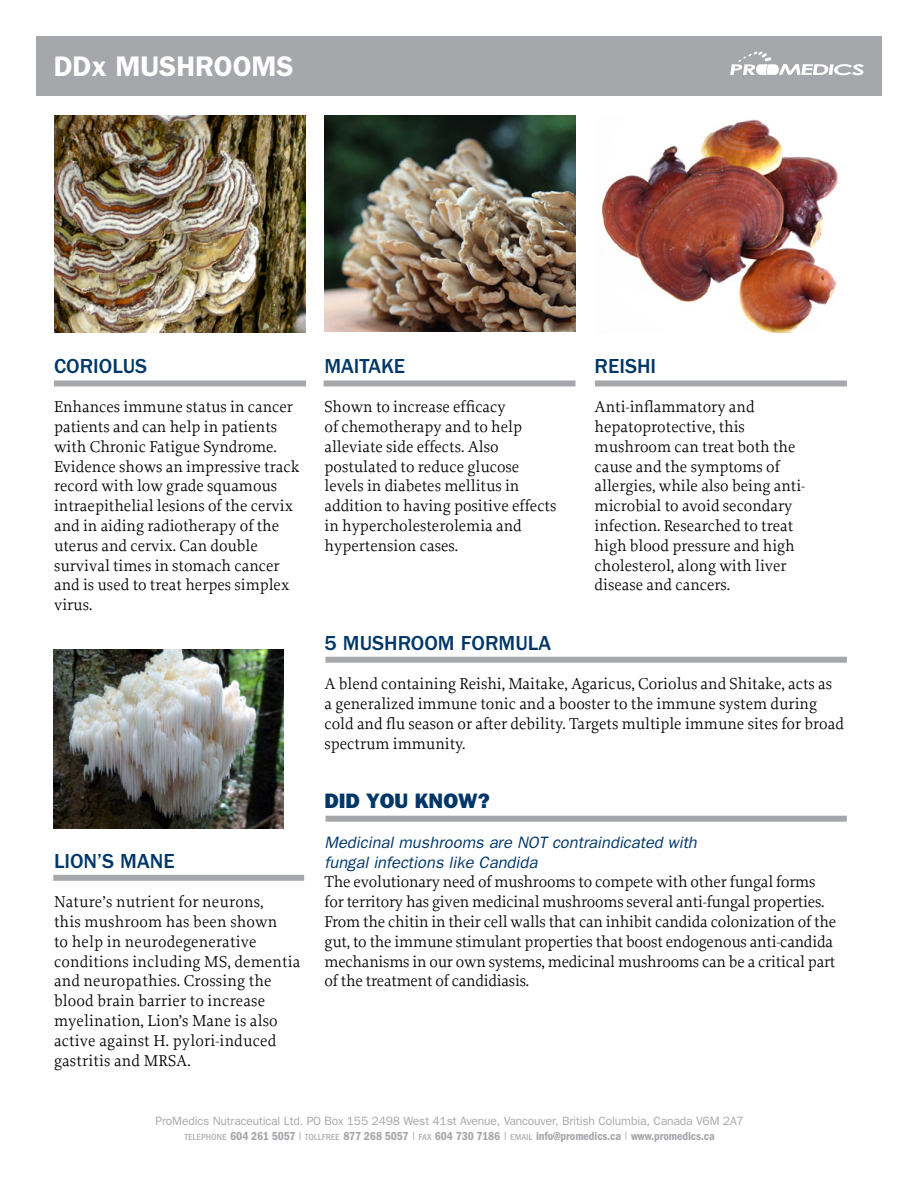
<style>
.page{position:relative;width:918px;height:1188px;background:#fff}
.page>*{position:absolute;margin:0;border:0;box-sizing:border-box;transform-origin:0 0}
.t1{font:600 28.5px "Franklin Gothic";color:#fff}
.t2{font:500 21px "Franklin Gothic";color:#003768}
.t3{font:800 21px "Franklin Gothic";color:#003768}
.t4{font:16.5px/19.8px "Proforma";color:#000}
.t5{font:italic 16.5px/19.8px "Franklin Gothic";color:#003768}
.t6{font:12px/15px "Franklin Gothic";letter-spacing:-.01em;color:#a5a7aa;text-align:center}
.s1{font-family:"Franklin Gothic SC";font-stretch:condensed}
.s2{font-weight:600;font-stretch:condensed}
</style>
<div class="page">
<img style="left:54px;top:116px;width:252px;height:217px">
<div style="left:326px;top:657px;width:521px;height:6px;background:#a5a7aa"></div>
<div style="left:53px;top:875px;width:251px;height:6px;background:#a5a7aa"></div>
<div style="left:36px;top:36px;width:846px;height:60px;background:#a5a7aa"></div>
<svg style="left:730px;top:51px;width:134px;height:24px"></svg>
<div style="left:54px;top:380px;width:252px;height:6px;background:#a5a7aa"></div>
<img style="left:53px;top:650px;width:231px;height:178px">
<img style="left:324px;top:116px;width:251px;height:216px">
<div style="left:324px;top:380px;width:252px;height:6px;background:#a5a7aa"></div>
<img style="left:601px;top:119px;width:238px;height:214px">
<div style="left:595px;top:380px;width:252px;height:6px;background:#a5a7aa"></div>
<div style="left:326px;top:816px;width:521px;height:6px;background:#a5a7aa"></div>
<h1 class="t1" style="left:54px;top:49px;width:241px">DDx MUSHROOMS</h1>
<p class="t2" style="left:54px;top:354px;width:95px">CORIOLUS</p>
<p class="t4" style="left:54px;top:397px;width:247px">Enhances immune status in cancer patients and can help in patients with Chronic Fatigue Syndrome.<br>Evidence shows an impressive track record with low grade squamous intraepithelial lesions of the cervix and in aiding radiotherapy of the uterus and cervix. Can double survival times in stomach cancer and is used to treat herpes simplex virus.</p>
<p class="t2" style="left:54px;top:849px;width:122px">LION’S MANE</p>
<p class="t4" style="left:54px;top:892px;width:248px">Nature’s nutrient for neurons,<br>this mushroom has been shown<br>to help in neurodegenerative conditions including MS, dementia and neuropathies. Crossing the blood brain barrier to increase myelination, Lion’s Mane is also active against H. pylori-induced gastritis and MRSA.</p>
<p class="t2" style="left:324px;top:354px;width:82px">MAITAKE</p>
<p class="t4" style="left:324px;top:397px;width:233px">Shown to increase efficacy<br>of chemotherapy and to help alleviate side effects. Also postulated to reduce glucose levels in diabetes mellitus in addition to having positive effects in hypercholesterolemia and hypertension cases.</p>
<p class="t2" style="left:595px;top:354px;width:63px">REISHI</p>
<p class="t4" style="left:595px;top:397px;width:212px">Anti-inflammatory and hepatoprotective, this mushroom can treat both the cause and the symptoms of allergies, while also being anti&shy;microbial to avoid secondary infection. Researched to treat high blood pressure and high cholesterol, along with liver disease and cancers.</p>
<p class="t2" style="left:324px;top:631px;width:228px">5 MUSHROOM FORMULA</p>
<p class="t4" style="left:324px;top:674px;width:521px">A blend containing Reishi, Maitake, Agaricus, Coriolus and Shitake, acts as<br>a generalized immune tonic and a booster to the immune system during cold and flu season or after debility. Targets multiple immune sites for broad spectrum immunity.</p>
<p class="t3" style="left:324px;top:789px;width:167px">DID YOU KNOW?</p>
<p class="t5" style="left:324px;top:832px;width:374px">Medicinal mushrooms are NOT contraindicated with fungal infections like Candida</p>
<p class="t4" style="left:324px;top:872px;width:513px">The evolutionary need of mushrooms to compete with other fungal forms for territory has given medicinal mushrooms several anti-fungal properties.<br>From the chitin in their cell walls that can inhibit candida colonization of the gut, to the immune stimulant properties that boost endogenous anti-candida mechanisms in our own systems, medicinal mushrooms can be a critical part of the treatment of candidiasis.</p>
<p class="t6" style="left:155px;top:1113px;width:590px">ProMedics Nutraceutical Ltd. PO Box 155 2498 West 41st Avenue, Vancouver, British Columbia, Canada V6M 2A7 <span class="s1">telephone</span> <span class="s2">604 261 5057</span> | <span class="s1">tollfree</span> <span class="s2">877 268 5057</span> | <span class="s1">fax</span> <span class="s2">604 730 7186</span> | <span class="s1">email</span> <span class="s2">info@promedics.ca</span> | <span class="s2">www.promedics.ca</span></p>
</div>
